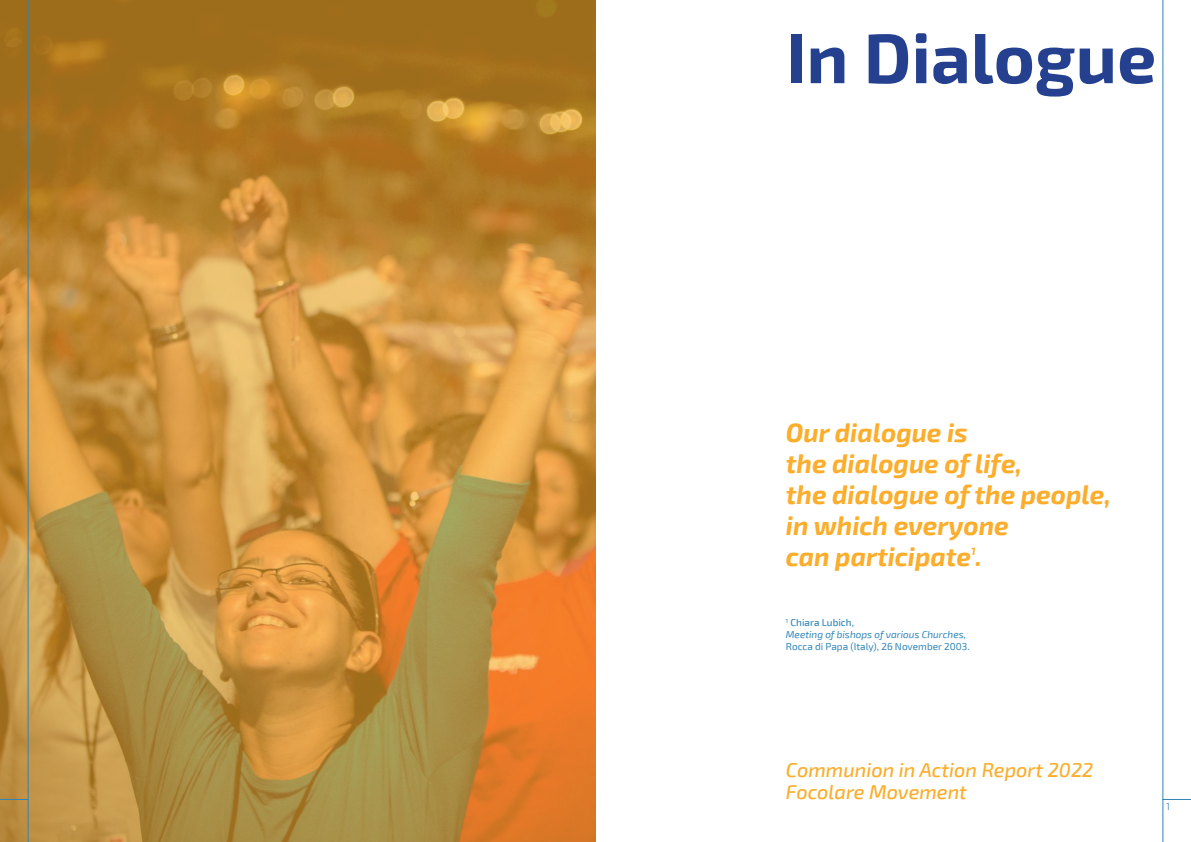
<style>
.page{position:relative;width:1191px;height:842px;background:#fff}
.page>*{position:absolute;margin:0;border:0;box-sizing:border-box;transform-origin:0 0}
.t1{font:700 70.2px "Exo 2";color:#24408e}
.t2{font:italic 700 26px/31.1px "Exo 2";color:#fbad2b}
.t3{font:italic 500 20px/22px "Exo 2";color:#fbad2b}
.t4{font:italic 700 10.5px "Exo 2";color:#fbad2b}
.t5{font:italic 10px/12px "Exo 2";color:#2f85b8}
.t6{font:10px "Exo 2";color:#2f85b8}
.t7{font:300 10px "Exo 2";color:#2f85b8}
.s1{font-weight:500;font-style:normal}
.s2{font-style:normal}
</style>
<div class="page">
<img style="left:0;top:0;width:596px;height:842px">
<hr style="left:28px;top:0;width:1px;height:842px;background:#2f85b8">
<svg style="left:0;top:799px;width:29px;height:1px"></svg>
<svg style="left:1163px;top:799px;width:28px;height:1px"></svg>
<hr style="left:1162px;top:0;width:1px;height:842px;background:#2f85b8">
<h1 class="t1" style="left:786px;top:33px;width:372px">In Dialogue</h1>
<p class="t2" style="left:786px;top:419px;width:326px">Our dialogue is<br>the dialogue of life,<br>the dialogue of the people, in which everyone<br>can participate .</p>
<p class="t4" style="left:971px;top:547px;width:6px">1</p>
<p class="t5" style="left:786px;top:618px;width:182px"><sup>1</sup> <span class="s1">Chiara Lubich</span><span class="s2">,<br></span>Meeting of bishops of various Churches,</p>
<p class="t6" style="left:786px;top:642px;width:185px">Rocca di Papa (Italy), 26 November 2003.</p>
<p class="t3" style="left:786px;top:761px;width:309px">Communion in Action Report 2022<br>Focolare Movement</p>
<p class="t7" style="left:1166px;top:803px;width:5px">1</p>
</div>
